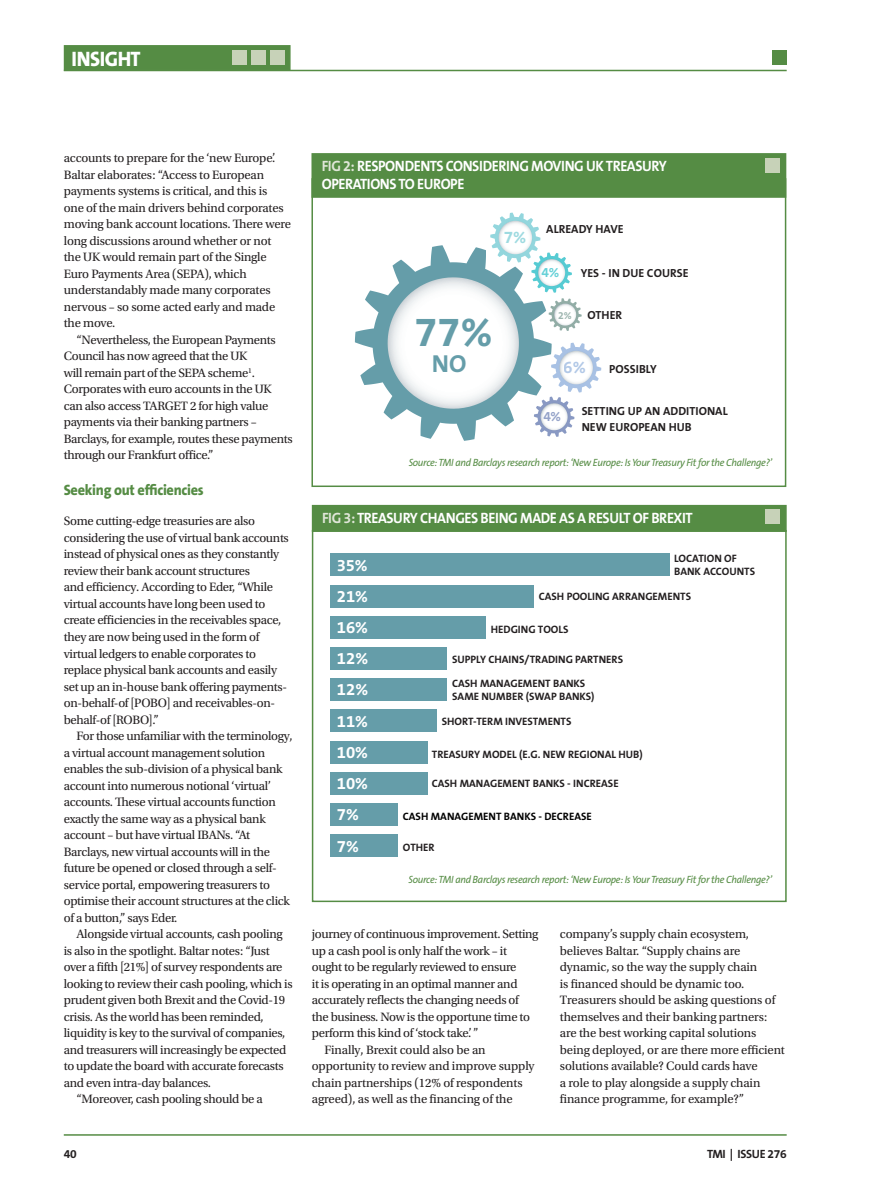
<style>
.page{position:relative;width:893px;height:1191px;background:#fff}
.page>*{position:absolute;margin:0;border:0;box-sizing:border-box;transform-origin:0 0}
.t1{font:700 41.55px "The Sans B7";color:#659da9}
.t2{font:700 24.75px "The Sans B7";color:#659da9}
.t3{font:800 21px "The Sans B8";letter-spacing:-.025em;color:#fff;scale:.95 1}
.t4{font:700 17.1px "The Sans B7";color:#9fbbe1}
.t5{font:700 17.1px "The Sans B7";color:#87d2da}
.t6{font:700 16.8px "The Sans B7";color:#fff}
.t7{font:700 15px/18px "The Sans B7";letter-spacing:-.03em;color:#fff;scale:.95 1}
.t8{font:800 15px "The Sans B8";letter-spacing:-.02em;color:#558c44;scale:.95 1}
.t9{font:700 13.8px "The Sans B7";color:#6c80b4}
.t10{font:700 13.8px "The Sans B7";color:#2cbfc8}
.t11{font:12.75px/16.5px "Utopia Std";letter-spacing:-.025em;color:#231f20}
.t12{font:700 12px "The Sans B7";letter-spacing:-.03em;color:#231f20}
.t13{font:700 11.7px/15.5px "The Sans B7";letter-spacing:.005em;color:#231f20}
.t14{font:700 10.8px/12.9px "The Sans B7";color:#231f20}
.t15{font:700 10.8px "The Sans B7";color:#000001}
.t16{font:italic 10.5px "The Sans B5 Plain";letter-spacing:-.03em;color:#558c44;scale:.95 1}
.t17{font:700 10.35px "The Sans B7";color:#6e9289}
.s1{color:#e0e6d8}
</style>
<div class="page">
<hr style="left:64px;top:1134px;width:723px;height:1px;background:#558c44">
<hr style="left:64px;top:70px;width:723px;height:1px;background:#558c44">
<div style="left:772px;top:50px;width:15px;height:14px;background:#558c44"></div>
<div style="left:64px;top:45px;width:227px;height:26px;background:#558c44;border:2px solid #558c44"></div>
<div style="left:232px;top:50px;width:15px;height:15px;background:#c7d2b8"></div>
<div style="left:251px;top:50px;width:15px;height:15px;background:#c7d2b8"></div>
<div style="left:270px;top:50px;width:15px;height:15px;background:#c7d2b8"></div>
<div style="left:311px;top:178px;width:475px;height:309px;background:#fff;border:2px solid #558c44"></div>
<div style="left:311px;top:153px;width:475px;height:45px;background:#558c44;border:2px solid #558c44"></div>
<div style="left:765px;top:158px;width:15px;height:15px;background:#c7d2b8"></div>
<svg style="left:355px;top:212px;width:246px;height:229px"></svg>
<div style="left:312px;top:530px;width:475px;height:372px;background:#fff;border:2px solid #558c44"></div>
<div style="left:312px;top:505px;width:475px;height:27px;background:#558c44"></div>
<div style="left:765px;top:509px;width:15px;height:15px;background:#c7d2b8"></div>
<div style="left:330px;top:553px;width:340px;height:23px;background:#659da9"></div>
<div style="left:330px;top:585px;width:204px;height:22px;background:#659da9"></div>
<div style="left:330px;top:616px;width:156px;height:22px;background:#659da9"></div>
<div style="left:330px;top:647px;width:117px;height:23px;background:#659da9"></div>
<div style="left:330px;top:678px;width:117px;height:23px;background:#659da9"></div>
<div style="left:330px;top:709px;width:107px;height:23px;background:#659da9"></div>
<div style="left:330px;top:741px;width:97px;height:22px;background:#659da9"></div>
<div style="left:330px;top:772px;width:97px;height:22px;background:#659da9"></div>
<div style="left:330px;top:803px;width:68px;height:22px;background:#659da9"></div>
<div style="left:330px;top:834px;width:68px;height:23px;background:#659da9"></div>
<h3 class="t3" style="left:72px;top:47px;width:74px">INSIGHT</h3>
<p class="t11" style="left:64px;top:150px;width:229px">accounts to prepare for the ‘new Europe’.<br>Baltar elaborates: “Access to European payments systems is critical, and this is<br>one of the main drivers behind corporates moving bank account locations. There were long discussions around whether or not the UK would remain part of the Single Euro Payments Area (SEPA), which understandably made many corporates nervous – so some acted early and made the move.</p>
<p class="t11" style="left:64px;top:332px;width:230px;text-indent:13px">“Nevertheless, the European Payments Council has now agreed that the UK<br>will remain part of the SEPA scheme<sup>1</sup>.<br>Corporates with euro accounts in the UK can also access TARGET 2 for high value payments via their banking partners – Barclays, for example, routes these payments through our Frankfurt office.”</p>
<p class="t8" style="left:64px;top:482px;width:149px">Seeking out efficiencies</p>
<p class="t11" style="left:64px;top:513px;width:227px">Some cutting-edge treasuries are also considering the use of virtual bank accounts instead of physical ones as they constantly review their bank account structures<br>and efficiency. According to Eder, “While virtual accounts have long been used to create efficiencies in the receivables space, they are now being used in the form of virtual ledgers to enable corporates to replace physical bank accounts and easily set up an in-house bank offering payments&shy;on-behalf-of [POBO] and receivables-on&shy;behalf-of [ROBO].”</p>
<p class="t11" style="left:64px;top:728px;width:230px;text-indent:13px">For those unfamiliar with the terminology, a virtual account management solution enables the sub-division of a physical bank account into numerous notional ‘virtual’ accounts. These virtual accounts function exactly the same way as a physical bank account – but have virtual IBANs. “At Barclays, new virtual accounts will in the future be opened or closed through a self&shy;service portal, empowering treasurers to optimise their account structures at the click of a button,” says Eder.</p>
<p class="t11" style="left:77px;top:926px;width:208px">Alongside virtual accounts, cash pooling</p>
<p class="t11" style="left:64px;top:942px;width:207px">is also in the spotlight. Baltar notes: “Just</p>
<p class="t11" style="left:64px;top:959px;width:220px">over a fifth [21%] of survey respondents are</p>
<p class="t11" style="left:64px;top:975px;width:230px">looking to review their cash pooling, which is</p>
<p class="t11" style="left:64px;top:992px;width:223px">prudent given both Brexit and the Covid-19</p>
<p class="t11" style="left:64px;top:1008px;width:202px">crisis. As the world has been reminded,</p>
<p class="t11" style="left:64px;top:1025px;width:223px">liquidity is key to the survival of companies,</p>
<p class="t11" style="left:64px;top:1041px;width:224px">and treasurers will increasingly be expected</p>
<p class="t11" style="left:64px;top:1058px;width:221px">to update the board with accurate forecasts</p>
<p class="t11" style="left:64px;top:1074px;width:149px">and even intra-day balances.</p>
<p class="t11" style="left:77px;top:1091px;width:188px">“Moreover, cash pooling should be a</p>
<p class="t7" style="left:322px;top:157px;width:365px"><span class="s1">FIG 2:</span> RESPONDENTS CONSIDERING MOVING UK TREASURY<br>OPERATIONS TO EUROPE</p>
<h3 class="t5" style="left:503px;top:229px;width:24px">7%</h3>
<h1 class="t1" style="left:415px;top:310px;width:79px">77%</h1>
<h2 class="t2" style="left:432px;top:350px;width:36px">NO</h2>
<p class="t13" style="left:546px;top:221px;width:79px">ALREADY HAVE</p>
<p class="t10" style="left:542px;top:265px;width:19px">4%</p>
<p class="t17" style="left:558px;top:309px;width:15px">2%</p>
<p class="t13" style="left:581px;top:266px;width:109px">YES - IN DUE COURSE</p>
<p class="t13" style="left:587px;top:307px;width:36px">OTHER</p>
<h3 class="t4" style="left:564px;top:358px;width:24px">6%</h3>
<p class="t13" style="left:609px;top:362px;width:49px">POSSIBLY</p>
<p class="t13" style="left:582px;top:404px;width:148px">SETTING UP AN ADDITIONAL<br>NEW EUROPEAN HUB</p>
<p class="t9" style="left:543px;top:409px;width:19px">4%</p>
<p class="t16" style="left:409px;top:457px;width:384px">Source: TMI and Barclays research report: ‘New Europe: Is Your Treasury Fit for the Challenge?’</p>
<p class="t7" style="left:322px;top:509px;width:391px"><span class="s1">FIG 3:</span> TREASURY CHANGES BEING MADE AS A RESULT OF BREXIT</p>
<h3 class="t6" style="left:337px;top:556px;width:32px">35%</h3>
<p class="t14" style="left:674px;top:552px;width:83px">LOCATION OF<br>BANK ACCOUNTS</p>
<h3 class="t6" style="left:337px;top:587px;width:33px">21%</h3>
<p class="t14" style="left:539px;top:590px;width:154px">CASH POOLING ARRANGEMENTS</p>
<h3 class="t6" style="left:337px;top:618px;width:32px">16%</h3>
<p class="t14" style="left:491px;top:623px;width:79px">HEDGING TOOLS</p>
<h3 class="t6" style="left:337px;top:650px;width:33px">12%</h3>
<p class="t14" style="left:452px;top:653px;width:172px">SUPPLY CHAINS/TRADING PARTNERS</p>
<h3 class="t6" style="left:337px;top:681px;width:33px">12%</h3>
<p class="t14" style="left:452px;top:677px;width:144px">CASH MANAGEMENT BANKS<br>SAME NUMBER (SWAP BANKS)</p>
<h3 class="t6" style="left:337px;top:712px;width:33px">11%</h3>
<p class="t14" style="left:442px;top:715px;width:131px">SHORT-TERM INVESTMENTS</p>
<h3 class="t6" style="left:337px;top:743px;width:33px">10%</h3>
<p class="t14" style="left:432px;top:748px;width:212px">TREASURY MODEL (E.G. NEW REGIONAL HUB)</p>
<h3 class="t6" style="left:337px;top:774px;width:33px">10%</h3>
<h3 class="t6" style="left:337px;top:806px;width:24px">7%</h3>
<p class="t14" style="left:432px;top:777px;width:188px">CASH MANAGEMENT BANKS - INCREASE</p>
<p class="t15" style="left:403px;top:811px;width:190px">CASH MANAGEMENT BANKS - DECREASE</p>
<h3 class="t6" style="left:337px;top:838px;width:24px">7%</h3>
<p class="t14" style="left:403px;top:841px;width:33px">OTHER</p>
<p class="t16" style="left:409px;top:874px;width:384px">Source: TMI and Barclays research report: ‘New Europe: Is Your Treasury Fit for the Challenge?’</p>
<p class="t11" style="left:312px;top:926px;width:228px">journey of continuous improvement. Setting</p>
<p class="t11" style="left:312px;top:942px;width:197px">up a cash pool is only half the work – it</p>
<p class="t11" style="left:312px;top:959px;width:206px">ought to be regularly reviewed to ensure</p>
<p class="t11" style="left:312px;top:975px;width:207px">it is operating in an optimal manner and</p>
<p class="t11" style="left:312px;top:992px;width:209px">accurately reflects the changing needs of</p>
<p class="t11" style="left:312px;top:1008px;width:220px">the business. Now is the opportune time to</p>
<p class="t11" style="left:312px;top:1025px;width:168px">perform this kind of ‘stock take’. ”</p>
<p class="t11" style="left:325px;top:1041px;width:163px">Finally, Brexit could also be an</p>
<p class="t11" style="left:312px;top:1058px;width:224px">opportunity to review and improve supply</p>
<p class="t11" style="left:312px;top:1074px;width:212px">chain partnerships (12% of respondents</p>
<p class="t11" style="left:312px;top:1091px;width:202px">agreed), as well as the financing of the</p>
<p class="t11" style="left:560px;top:926px;width:226px">company’s supply chain ecosystem, believes Baltar. “Supply chains are dynamic, so the way the supply chain<br>is financed should be dynamic too.<br>Treasurers should be asking questions of themselves and their banking partners: are the best working capital solutions being deployed, or are there more efficient solutions available? Could cards have<br>a role to play alongside a supply chain finance programme, for example?”</p>
<p class="t12" style="left:64px;top:1147px;width:14px">40</p>
<p class="t12" style="left:707px;top:1147px;width:81px">TMI | ISSUE 276</p>
</div>
